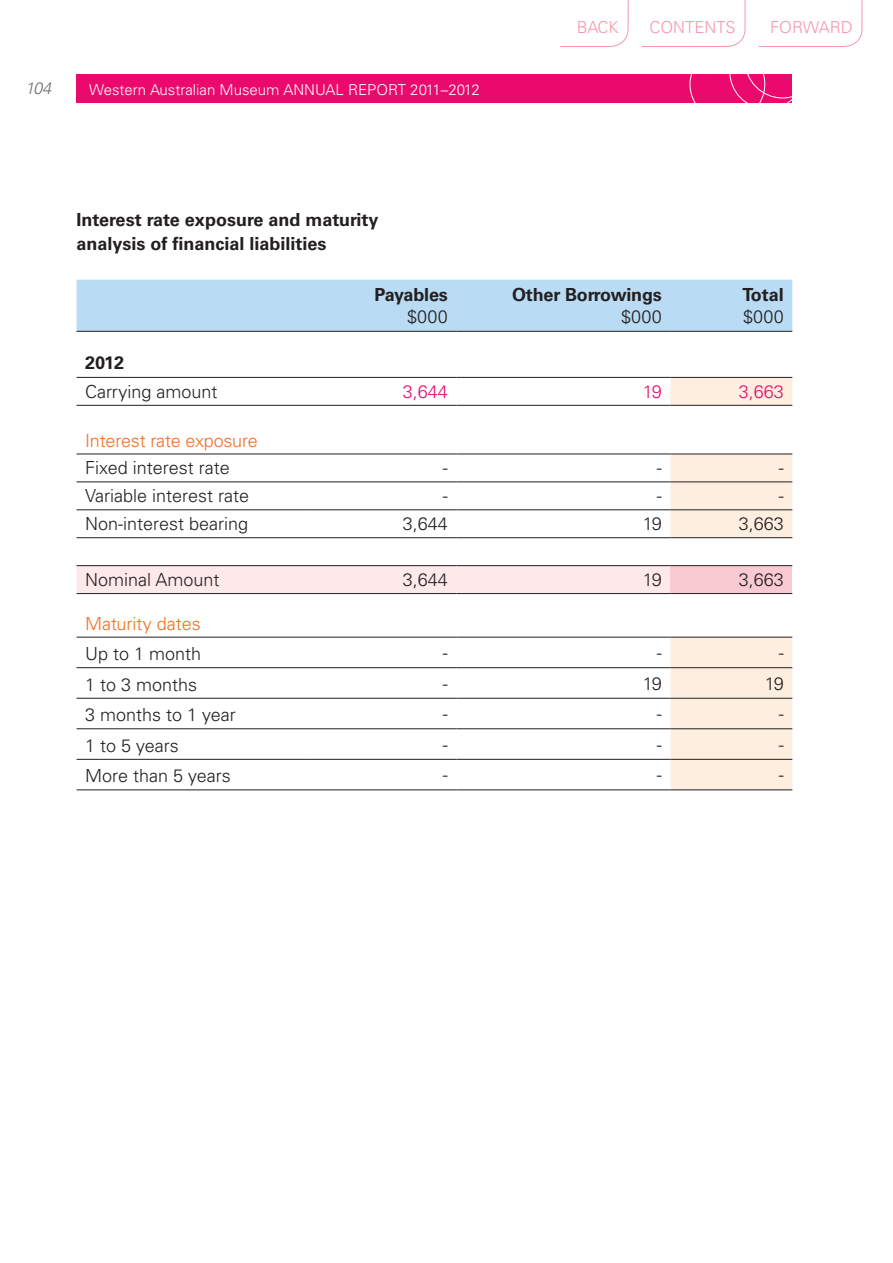
<style>
.page{position:relative;width:893px;height:1263px;background:#fff}
.page>*{position:absolute;margin:0;border:0;box-sizing:border-box;transform-origin:0 0}
.t1{font:300 18px "Univers LT Std";color:#231f20}
.t2{font:700 18px/24px "Univers LT Std";color:#231f20}
.t3{font:300 18px "Univers LT Std";letter-spacing:-.01em;color:#f36e21}
.t4{font:300 18px "Univers LT Std";color:#ec096d}
.t5{font:300 16.5px "Univers LT Std";color:#f598aa}
.t6{font:italic 300 16.5px "Univers LT Std";color:#6c6d70}
.t7{font:300 15px "Univers LT Std";color:#fff}
</style>
<div class="page">
<div style="left:670px;top:638px;width:122px;height:152px;background:#feeee0"></div>
<svg style="left:77px;top:280px;width:715px;height:357px"></svg>
<div style="left:670px;top:566px;width:122px;height:27px;background:#f9cad1"></div>
<hr style="left:77px;top:331px;width:232px;height:1px;background:#231f20">
<hr style="left:309px;top:331px;width:147px;height:1px;background:#231f20">
<hr style="left:456px;top:331px;width:214px;height:1px;background:#231f20">
<hr style="left:670px;top:331px;width:122px;height:1px;background:#231f20">
<hr style="left:77px;top:377px;width:232px;height:1px;background:#231f20">
<hr style="left:309px;top:377px;width:147px;height:1px;background:#231f20">
<hr style="left:456px;top:377px;width:214px;height:1px;background:#231f20">
<hr style="left:670px;top:377px;width:122px;height:1px;background:#231f20">
<hr style="left:77px;top:405px;width:232px;height:1px;background:#231f20">
<hr style="left:309px;top:405px;width:147px;height:1px;background:#231f20">
<hr style="left:456px;top:405px;width:214px;height:1px;background:#231f20">
<hr style="left:670px;top:405px;width:122px;height:1px;background:#231f20">
<hr style="left:77px;top:454px;width:232px;height:1px;background:#231f20">
<hr style="left:309px;top:454px;width:147px;height:1px;background:#231f20">
<hr style="left:456px;top:454px;width:214px;height:1px;background:#231f20">
<hr style="left:670px;top:454px;width:122px;height:1px;background:#231f20">
<hr style="left:77px;top:482px;width:232px;height:1px;background:#231f20">
<hr style="left:309px;top:482px;width:147px;height:1px;background:#231f20">
<hr style="left:456px;top:482px;width:214px;height:1px;background:#231f20">
<hr style="left:670px;top:482px;width:122px;height:1px;background:#231f20">
<hr style="left:77px;top:509px;width:232px;height:1px;background:#231f20">
<hr style="left:309px;top:509px;width:147px;height:1px;background:#231f20">
<hr style="left:456px;top:509px;width:214px;height:1px;background:#231f20">
<hr style="left:670px;top:509px;width:122px;height:1px;background:#231f20">
<hr style="left:77px;top:537px;width:232px;height:1px;background:#231f20">
<hr style="left:309px;top:537px;width:147px;height:1px;background:#231f20">
<hr style="left:456px;top:537px;width:214px;height:1px;background:#231f20">
<hr style="left:670px;top:537px;width:122px;height:1px;background:#231f20">
<hr style="left:77px;top:565px;width:232px;height:1px;background:#231f20">
<hr style="left:309px;top:565px;width:147px;height:1px;background:#231f20">
<hr style="left:456px;top:565px;width:214px;height:1px;background:#231f20">
<hr style="left:670px;top:565px;width:122px;height:1px;background:#231f20">
<hr style="left:77px;top:593px;width:232px;height:1px;background:#231f20">
<hr style="left:309px;top:593px;width:147px;height:1px;background:#231f20">
<hr style="left:456px;top:593px;width:214px;height:1px;background:#231f20">
<hr style="left:670px;top:593px;width:122px;height:1px;background:#231f20">
<hr style="left:77px;top:637px;width:232px;height:1px;background:#231f20">
<hr style="left:309px;top:637px;width:147px;height:1px;background:#231f20">
<hr style="left:456px;top:637px;width:214px;height:1px;background:#231f20">
<hr style="left:670px;top:637px;width:122px;height:1px;background:#231f20">
<hr style="left:77px;top:667px;width:232px;height:1px;background:#231f20">
<hr style="left:309px;top:667px;width:147px;height:1px;background:#231f20">
<hr style="left:456px;top:667px;width:214px;height:1px;background:#231f20">
<hr style="left:670px;top:667px;width:122px;height:1px;background:#231f20">
<hr style="left:77px;top:698px;width:232px;height:1px;background:#231f20">
<hr style="left:309px;top:698px;width:147px;height:1px;background:#231f20">
<hr style="left:456px;top:698px;width:214px;height:1px;background:#231f20">
<hr style="left:670px;top:698px;width:122px;height:1px;background:#231f20">
<hr style="left:77px;top:728px;width:232px;height:1px;background:#231f20">
<hr style="left:309px;top:728px;width:147px;height:1px;background:#231f20">
<hr style="left:456px;top:728px;width:214px;height:1px;background:#231f20">
<hr style="left:670px;top:728px;width:122px;height:1px;background:#231f20">
<hr style="left:77px;top:759px;width:232px;height:1px;background:#231f20">
<hr style="left:309px;top:759px;width:147px;height:1px;background:#231f20">
<hr style="left:456px;top:759px;width:214px;height:1px;background:#231f20">
<hr style="left:670px;top:759px;width:122px;height:1px;background:#231f20">
<hr style="left:77px;top:790px;width:232px;height:1px;background:#231f20">
<hr style="left:309px;top:790px;width:147px;height:1px;background:#231f20">
<hr style="left:456px;top:790px;width:214px;height:1px;background:#231f20">
<hr style="left:670px;top:790px;width:122px;height:1px;background:#231f20">
<div style="left:77px;top:74px;width:715px;height:28px;background:#ec096d"></div>
<svg style="left:690px;top:74px;width:102px;height:28px"></svg>
<svg style="left:641px;top:0;width:104px;height:47px"></svg>
<svg style="left:758px;top:0;width:104px;height:47px"></svg>
<svg style="left:560px;top:0;width:68px;height:47px"></svg>
<p class="t6" style="left:25px;top:78px;width:28px">104</p>
<p class="t7" style="left:89px;top:80px;width:392px">Western Australian Museum ANNUAL REPORT 2011–2012</p>
<p class="t5" style="left:577px;top:17px;width:43px">BACK</p>
<p class="t5" style="left:649px;top:17px;width:88px">CONTENTS</p>
<p class="t5" style="left:770px;top:17px;width:84px">FORWARD</p>
<p class="t2" style="left:77px;top:207px;width:303px">Interest rate exposure and maturity analysis of financial liabilities</p>
<p class="t2" style="left:375px;top:283px;width:75px">Payables</p>
<p class="t1" style="left:407px;top:306px;width:42px">$000</p>
<p class="t2" style="left:512px;top:283px;width:151px">Other Borrowings</p>
<p class="t1" style="left:621px;top:306px;width:42px">$000</p>
<p class="t2" style="left:742px;top:283px;width:43px">Total</p>
<p class="t1" style="left:743px;top:306px;width:42px">$000</p>
<p class="t2" style="left:85px;top:351px;width:41px">2012</p>
<p class="t1" style="left:85px;top:381px;width:134px">Carrying amount</p>
<p class="t4" style="left:403px;top:381px;width:47px">3,644</p>
<p class="t4" style="left:643px;top:381px;width:21px">19</p>
<p class="t4" style="left:739px;top:381px;width:47px">3,663</p>
<p class="t3" style="left:85px;top:429px;width:174px">Interest rate exposure</p>
<p class="t1" style="left:85px;top:457px;width:146px">Fixed interest rate</p>
<p class="t1" style="left:443px;top:457px;width:7px">-</p>
<p class="t1" style="left:657px;top:457px;width:7px">-</p>
<p class="t1" style="left:779px;top:457px;width:7px">-</p>
<p class="t1" style="left:85px;top:485px;width:166px">Variable interest rate</p>
<p class="t1" style="left:443px;top:485px;width:7px">-</p>
<p class="t1" style="left:657px;top:485px;width:7px">-</p>
<p class="t1" style="left:779px;top:485px;width:7px">-</p>
<p class="t1" style="left:85px;top:513px;width:165px">Non-interest bearing</p>
<p class="t1" style="left:403px;top:513px;width:47px">3,644</p>
<p class="t1" style="left:643px;top:513px;width:21px">19</p>
<p class="t1" style="left:739px;top:513px;width:47px">3,663</p>
<p class="t1" style="left:85px;top:569px;width:136px">Nominal Amount</p>
<p class="t1" style="left:403px;top:569px;width:47px">3,644</p>
<p class="t1" style="left:643px;top:569px;width:21px">19</p>
<p class="t1" style="left:739px;top:569px;width:47px">3,663</p>
<p class="t3" style="left:85px;top:612px;width:117px">Maturity dates</p>
<p class="t1" style="left:85px;top:643px;width:118px">Up to 1 month</p>
<p class="t1" style="left:443px;top:642px;width:7px">-</p>
<p class="t1" style="left:657px;top:642px;width:7px">-</p>
<p class="t1" style="left:779px;top:642px;width:7px">-</p>
<p class="t1" style="left:85px;top:674px;width:114px">1 to 3 months</p>
<p class="t1" style="left:443px;top:672px;width:7px">-</p>
<p class="t1" style="left:643px;top:672px;width:21px">19</p>
<p class="t1" style="left:765px;top:672px;width:21px">19</p>
<p class="t1" style="left:85px;top:704px;width:152px">3 months to 1 year</p>
<p class="t1" style="left:443px;top:703px;width:7px">-</p>
<p class="t1" style="left:657px;top:703px;width:7px">-</p>
<p class="t1" style="left:779px;top:703px;width:7px">-</p>
<p class="t1" style="left:85px;top:735px;width:95px">1 to 5 years</p>
<p class="t1" style="left:443px;top:733px;width:7px">-</p>
<p class="t1" style="left:657px;top:733px;width:7px">-</p>
<p class="t1" style="left:779px;top:733px;width:7px">-</p>
<p class="t1" style="left:85px;top:765px;width:147px">More than 5 years</p>
<p class="t1" style="left:443px;top:764px;width:7px">-</p>
<p class="t1" style="left:657px;top:764px;width:7px">-</p>
<p class="t1" style="left:779px;top:764px;width:7px">-</p>
</div>
